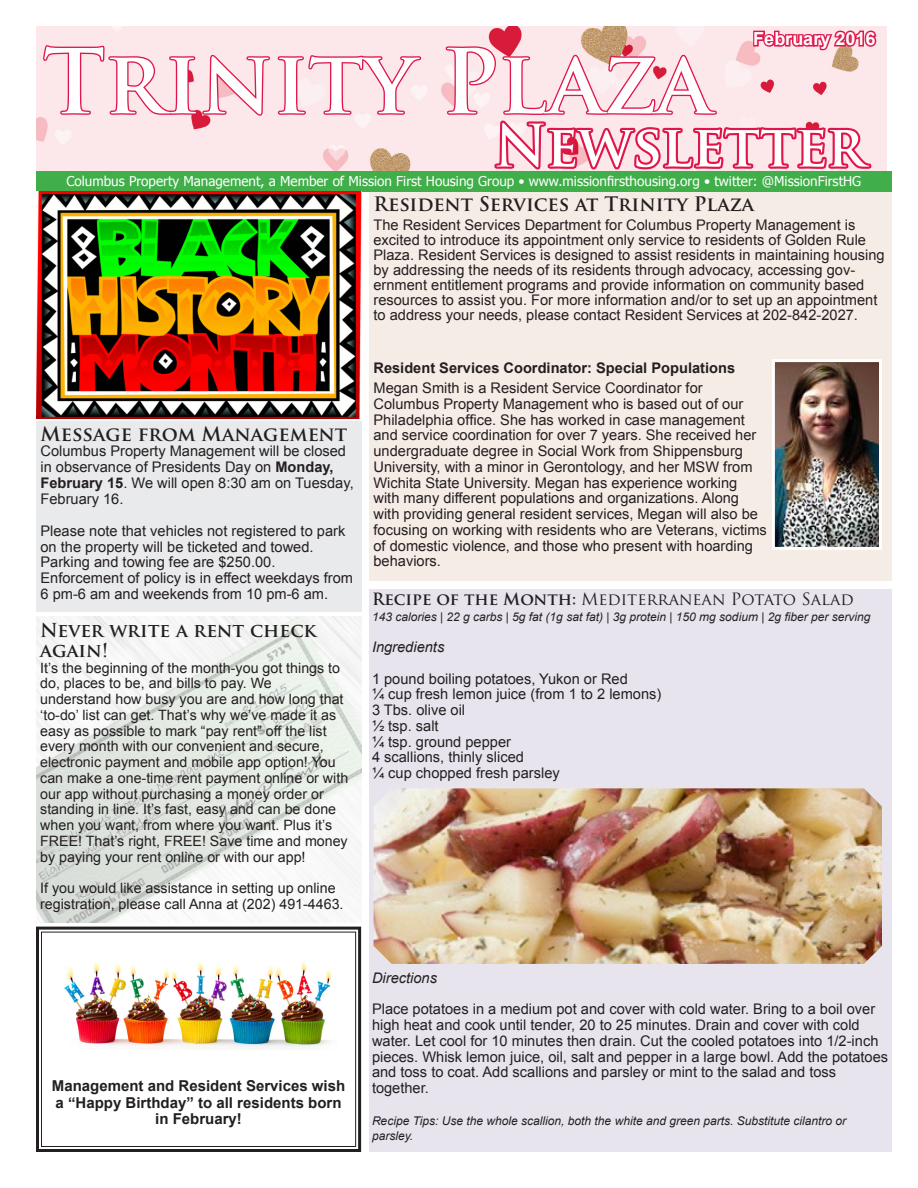
<style>
.page{position:relative;width:918px;height:1188px;background:#fff}
.page>*{position:absolute;margin:0;border:0;box-sizing:border-box;transform-origin:0 0}
.t1{font:700 87px "Trajan Pro";color:#fff}
.t2{font:700 57px "Trajan Pro";color:#fff}
.t3{font:700 19.5px "Trajan Pro";color:#231f20}
.t4{font:700 18.75px/19.5px "Trajan Pro";color:#231f20}
.t5{font:700 18px "Arial";color:#fff}
.t6{font:16.5px "Trajan Pro";color:#231f20}
.t7{font:700 15px/16.5px "Arial";color:#231f20;text-align:center}
.t8{font:14.7px/15.8px "Arial";color:#231f20}
.t9{font:700 14.7px "Arial";color:#231f20}
.t10{font:italic 14.7px "Arial";color:#231f20}
.t11{font:14.25px/15.8px "Arial";color:#231f20}
.t12{font:13.5px "Tahoma";color:#fff}
.t13{font:italic 12px/15.8px "Arial";color:#231f20}
.s1{font-weight:700}
</style>
<div class="page">
<div style="left:36px;top:26px;width:850px;height:145px;background:#fce8ea"></div>
<svg style="left:42px;top:44px;width:380px;height:73px;background:#f6bfcb"></svg>
<div style="left:36px;top:171px;width:856px;height:21px;background:#40ae49"></div>
<svg style="left:444px;top:26px;width:435px;height:145px;background:#f3b3bf"></svg>
<div style="left:369px;top:192px;width:523px;height:388px;background:#f5ece6"></div>
<svg style="left:36px;top:926px;width:326px;height:226px"></svg>
<div style="left:41px;top:932px;width:315px;height:215px;border:1px solid #231f20"></div>
<div style="left:36px;top:422px;width:325px;height:190px;background:#e9eaeb"></div>
<div style="left:369px;top:590px;width:523px;height:562px;background:#e8e4ee"></div>
<img style="left:374px;top:788px;width:508px;height:176px">
<img style="left:36px;top:192px;width:325px;height:226px">
<img style="left:776px;top:363px;width:102px;height:183px">
<div style="left:772px;top:359px;width:110px;height:191px;border:3px solid #fff"></div>
<img style="left:36px;top:617px;width:325px;height:305px">
<p class="t5" style="left:753px;top:27px;width:124px">February 2016</p>
<p class="t1" style="left:43px;top:28px;width:670px">Trinity Plaza</p>
<p class="t2" style="left:494px;top:110px;width:373px">Newsletter</p>
<p class="t12" style="left:66px;top:173px;width:796px">Columbus Property Management, a Member of Mission First Housing Group • www.missionfirsthousing.org • twitter: @MissionFirstHG</p>
<p class="t3" style="left:40px;top:421px;width:308px">Message from Management</p>
<p class="t8" style="left:40px;top:443px;width:315px">Columbus Property Management will be closed in observance of Presidents Day on <span class="s1">Monday, February 15</span>. We will open 8:30 am on Tuesday, February 16.</p>
<p class="t8" style="left:40px;top:523px;width:314px">Please note that vehicles not registered to park on the property will be ticketed and towed.<br>Parking and towing fee are $250.00.<br>Enforcement of policy is in effect weekdays from 6 pm-6 am and weekends from 10 pm-6 am.</p>
<p class="t4" style="left:40px;top:621px;width:278px">Never write a rent check again!</p>
<p class="t11" style="left:40px;top:660px;width:310px">It’s the beginning of the month-you got things to do, places to be, and bills to pay. We<br>understand how busy you are and how long that ‘to-do’ list can get. That’s why we’ve made it as easy as possible to mark “pay rent” off the list every month with our convenient and secure, electronic payment and mobile app option! You can make a one-time rent payment online or with our app without purchasing a money order or standing in line. It’s fast, easy and can be done when you want, from where you want. Plus it’s FREE! That’s right, FREE! Save time and money by paying your rent online or with our app!</p>
<p class="t11" style="left:40px;top:880px;width:305px">If you would like assistance in setting up online registration, please call Anna at (202) 491-4463.</p>
<p class="t3" style="left:374px;top:192px;width:382px">Resident Services at Trinity Plaza</p>
<p class="t8" style="left:374px;top:218px;width:513px;line-height:15px">The Resident Services Department for Columbus Property Management is excited to introduce its appointment only service to residents of Golden Rule Plaza. Resident Services is designed to assist residents in maintaining housing by addressing the needs of its residents through advocacy, accessing gov&shy;ernment entitlement programs and provide information on community based resources to assist you. For more information and/or to set up an appointment to address your needs, please contact Resident Services at 202-842-2027.</p>
<p class="t9" style="left:374px;top:358px;width:363px">Resident Services Coordinator: Special Populations</p>
<p class="t8" style="left:374px;top:380px;width:395px">Megan Smith is a Resident Service Coordinator for Columbus Property Management who is based out of our Philadelphia office. She has worked in case management and service coordination for over 7 years. She received her undergraduate degree in Social Work from Shippensburg University, with a minor in Gerontology, and her MSW from Wichita State University. Megan has experience working with many different populations and organizations. Along with providing general resident services, Megan will also be focusing on working with residents who are Veterans, victims of domestic violence, and those who present with hoarding behaviors.</p>
<p class="t6" style="left:372px;top:588px;width:483px"><span class="s1">Recipe of the Month:</span> Mediterranean Potato Salad</p>
<p class="t13" style="left:372px;top:609px;width:500px">143 calories | 22 g carbs | 5g fat (1g sat fat) | 3g protein | 150 mg sodium | 2g fiber per serving</p>
<p class="t10" style="left:372px;top:637px;width:74px">Ingredients</p>
<p class="t8" style="left:372px;top:671px;width:257px">1 pound boiling potatoes, Yukon or Red</p>
<p class="t8" style="left:372px;top:686px;width:291px">¼ cup fresh lemon juice (from 1 to 2 lemons)</p>
<p class="t8" style="left:372px;top:702px;width:95px">3 Tbs. olive oil</p>
<p class="t8" style="left:372px;top:718px;width:68px">½ tsp. salt</p>
<p class="t8" style="left:372px;top:734px;width:141px">¼ tsp. ground pepper</p>
<p class="t8" style="left:372px;top:749px;width:153px">4 scallions, thinly sliced</p>
<p class="t8" style="left:372px;top:765px;width:189px">¼ cup chopped fresh parsley</p>
<p class="t7" style="left:52px;top:1078px;width:295px">Management and Resident Services wish a “Happy Birthday” to all residents born in February!</p>
<p class="t10" style="left:372px;top:968px;width:67px">Directions</p>
<p class="t8" style="left:372px;top:1001px;width:518px">Place potatoes in a medium pot and cover with cold water. Bring to a boil over high heat and cook until tender, 20 to 25 minutes. Drain and cover with cold water. Let cool for 10 minutes then drain. Cut the cooled potatoes into 1/2-inch pieces. Whisk lemon juice, oil, salt and pepper in a large bowl. Add the potatoes and toss to coat. Add scallions and parsley or mint to the salad and toss together.</p>
<p class="t13" style="left:372px;top:1113px;width:476px">Recipe Tips: Use the whole scallion, both the white and green parts. Substitute cilantro or parsley.</p>
</div>
